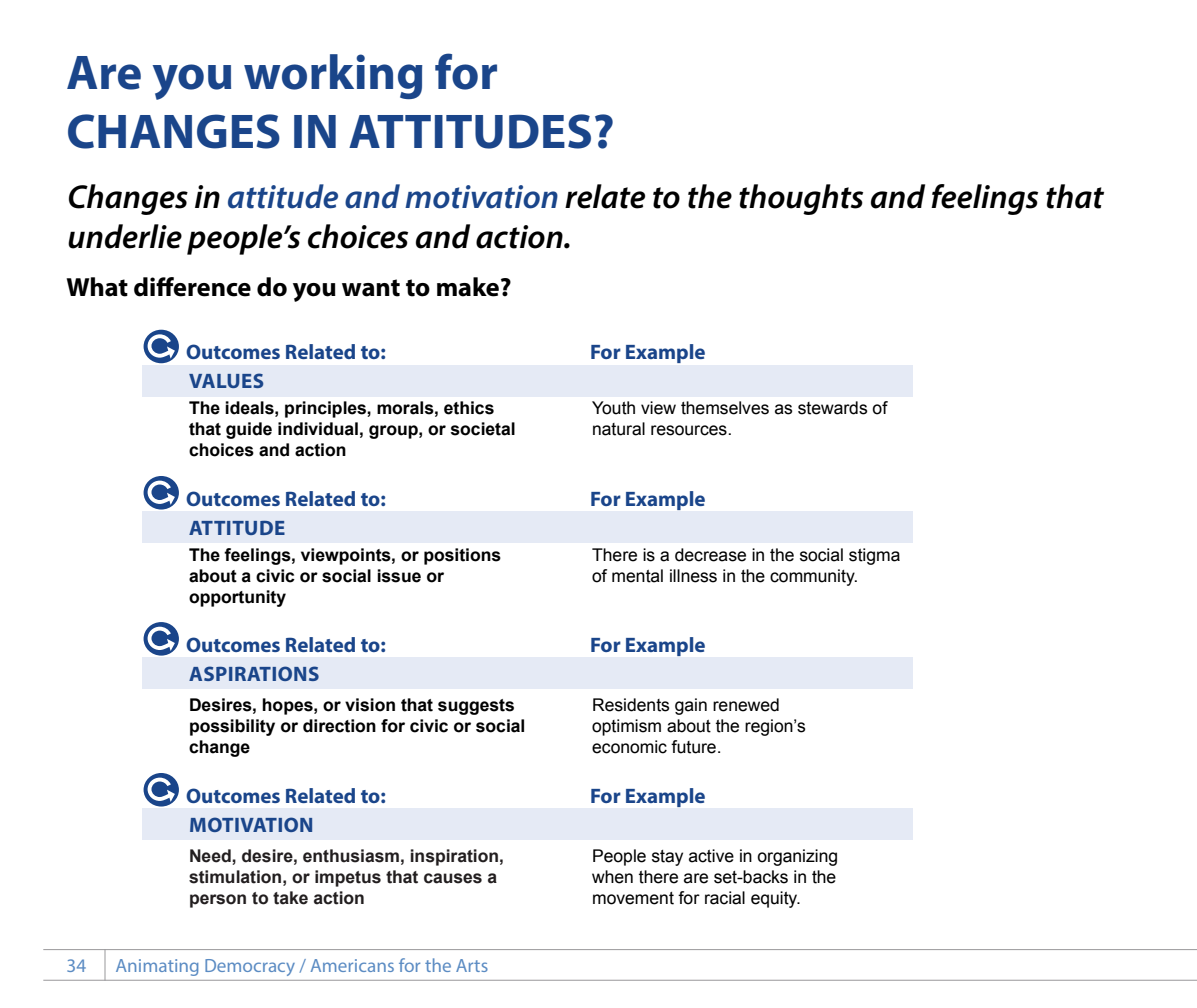
<style>
.page{position:relative;width:1197px;height:1008px;background:#fff}
.page>*{position:absolute;margin:0;border:0;box-sizing:border-box;transform-origin:0 0}
.t1{font:700 49px/58.8px "Myriad Pro";color:#1a458a}
.t2{font:italic 600 33.25px/39.9px "Myriad Pro";color:#000}
.t3{font:700 26.25px "Myriad Pro";color:#000}
.t4{font:700 21px "Myriad Pro";color:#1a458a}
.t5{font:700 21px "Myriad Pro";letter-spacing:.02em;color:#1a458a}
.t6{font:19.25px "Myriad Pro";color:#5c8cc3}
.t7{font:17.5px/21px "Arial";color:#000}
.t8{font:700 17.5px/21px "Arial";color:#000}
.t9{font:700 17.5px/21px "Arial";color:#221e1f}
.s1{color:#1a458a}
</style>
<div class="page">
<hr style="left:43px;top:980px;width:1154px;height:1px;background:#99989a">
<hr style="left:43px;top:949px;width:1154px;height:1px;background:#99989a">
<hr style="left:105px;top:949px;width:1px;height:32px;background:#99989a">
<div style="left:142px;top:511px;width:771px;height:32px;background:#e5eaf5"></div>
<div style="left:142px;top:657px;width:771px;height:32px;background:#e5eaf5"></div>
<div style="left:142px;top:808px;width:771px;height:32px;background:#e5eaf5"></div>
<div style="left:142px;top:365px;width:771px;height:32px;background:#e5eaf5"></div>
<div style="left:144px;top:330px;width:35px;height:33px;background:#1a458a;border-radius:50%"></div>
<svg style="left:148px;top:334px;width:27px;height:25px"></svg>
<svg style="left:144px;top:476px;width:35px;height:34px"></svg>
<svg style="left:148px;top:481px;width:27px;height:24px"></svg>
<svg style="left:144px;top:622px;width:35px;height:34px"></svg>
<svg style="left:148px;top:627px;width:27px;height:24px"></svg>
<svg style="left:144px;top:773px;width:35px;height:34px"></svg>
<svg style="left:148px;top:778px;width:27px;height:24px"></svg>
<h1 class="t1" style="left:66px;top:42px;width:550px">Are you working for<br>CHANGES IN ATTITUDES?</h1>
<h2 class="t2" style="left:68px;top:176px;width:1037px">Changes in <span class="s1">attitude and motivation</span> relate to the thoughts and feelings that underlie people’s choices and action.</h2>
<h3 class="t3" style="left:66px;top:270px;width:447px">What difference do you want to make?</h3>
<p class="t4" style="left:186px;top:339px;width:201px">Outcomes Related to:</p>
<p class="t4" style="left:590px;top:339px;width:117px">For Example</p>
<p class="t4" style="left:189px;top:368px;width:77px">VALUES</p>
<p class="t8" style="left:189px;top:398px;width:328px">The ideals, principles, morals, ethics that guide individual, group, or societal choices and action</p>
<p class="t7" style="left:592px;top:398px;width:297px">Youth view themselves as stewards of natural resources.</p>
<p class="t4" style="left:186px;top:485px;width:201px">Outcomes Related to:</p>
<p class="t4" style="left:590px;top:485px;width:117px">For Example</p>
<p class="t5" style="left:189px;top:514px;width:98px">ATTITUDE</p>
<p class="t8" style="left:189px;top:545px;width:314px">The feelings, viewpoints, or positions about a civic or social issue or opportunity</p>
<p class="t7" style="left:592px;top:544px;width:310px">There is a decrease in the social stigma of mental illness in the community.</p>
<p class="t4" style="left:186px;top:631px;width:201px">Outcomes Related to:</p>
<p class="t4" style="left:590px;top:631px;width:117px">For Example</p>
<p class="t5" style="left:189px;top:660px;width:132px">ASPIRATIONS</p>
<p class="t8" style="left:189px;top:695px;width:338px">Desires, hopes, or vision that suggests possibility or direction for civic or social change</p>
<p class="t7" style="left:592px;top:695px;width:215px">Residents gain renewed optimism about the region’s economic future.</p>
<p class="t4" style="left:186px;top:782px;width:201px">Outcomes Related to:</p>
<p class="t5" style="left:189px;top:811px;width:126px">MOTIVATION</p>
<p class="t9" style="left:189px;top:846px;width:317px">Need, desire, enthusiasm, inspiration, stimulation, or impetus that causes a person to take action</p>
<p class="t6" style="left:66px;top:954px;width:21px">34</p>
<p class="t6" style="left:116px;top:954px;width:374px">Animating Democracy / Americans for the Arts</p>
<p class="t4" style="left:590px;top:782px;width:117px">For Example</p>
<p class="t7" style="left:592px;top:846px;width:248px;text-align:justify">People stay active in organizing when there are set-backs in the movement for racial equity.</p>
</div>
